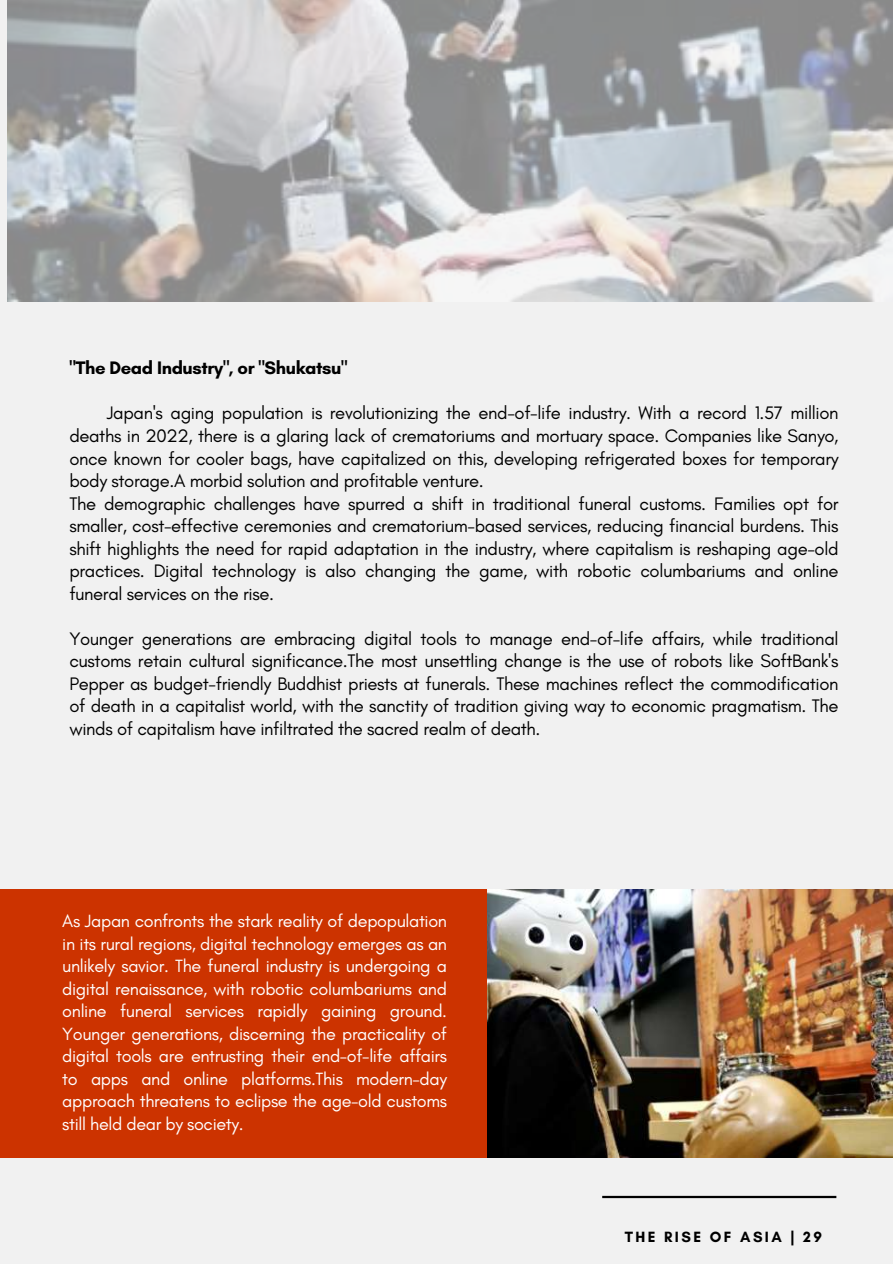
<style>
.page{position:relative;width:893px;height:1264px;background:#fff}
.page>*{position:absolute;margin:0;border:0;box-sizing:border-box;transform-origin:0 0}
.t1{font:18.45px/22.5px "Glacial Indifference";letter-spacing:-.02em;color:#000}
.t2{font:700 18.45px "Glacial Indifference";letter-spacing:-.02em;color:#000}
.t3{font:18px/22.5px "Glacial Indifference";letter-spacing:-.02em;color:#fff;text-align:justify}
.t4{font:700 15.15px "Glacial Indifference";letter-spacing:.16em;color:#000}
</style>
<div class="page">
<div style="left:0;top:0;width:892px;height:1263px;background:#f1f1f1"></div>
<img style="left:7px;top:0;width:885px;height:301px">
<div style="left:0;top:889px;width:892px;height:268px;background:#c30"></div>
<img style="left:487px;top:889px;width:405px;height:268px">
<hr style="left:602px;top:1195px;width:234px;height:3px;background:#000">
<p class="t2" style="left:69px;top:357px;width:279px">"The Dead Industry", or "Shukatsu"</p>
<p class="t1" style="left:69px;top:402px;width:770px;text-indent:38px">Japan's aging population is revolutionizing the end-of-life industry. With a record 1.57 million deaths in 2022, there is a glaring lack of crematoriums and mortuary space. Companies like Sanyo, once known for cooler bags, have capitalized on this, developing refrigerated boxes for temporary body storage.A morbid solution and profitable venture.<br>The demographic challenges have spurred a shift in traditional funeral customs. Families opt for smaller, cost-effective ceremonies and crematorium-based services, reducing financial burdens. This shift highlights the need for rapid adaptation in the industry, where capitalism is reshaping age-old practices. Digital technology is also changing the game, with robotic columbariums and online funeral services on the rise.</p>
<p class="t1" style="left:69px;top:627px;width:770px;text-align:justify">Younger generations are embracing digital tools to manage end-of-life affairs, while traditional customs retain cultural significance.The most unsettling change is the use of robots like SoftBank's Pepper as budget-friendly Buddhist priests at funerals. These machines reflect the commodification of death in a capitalist world, with the sanctity of tradition giving way to economic pragmatism. The winds of capitalism have infiltrated the sacred realm of death.</p>
<p class="t3" style="left:62px;top:909px;width:386px">As Japan confronts the stark reality of depopulation in its rural regions, digital technology emerges as an unlikely savior. The funeral industry is undergoing a digital renaissance, with robotic columbariums and online funeral services rapidly gaining ground.<br>Younger generations, discerning the practicality of digital tools are entrusting their end-of-life affairs to apps and online platforms.This modern-day approach threatens to eclipse the age-old customs still held dear by society.</p>
<p class="t4" style="left:624px;top:1227px;width:199px">THE RISE OF ASIA | 29</p>
</div>
